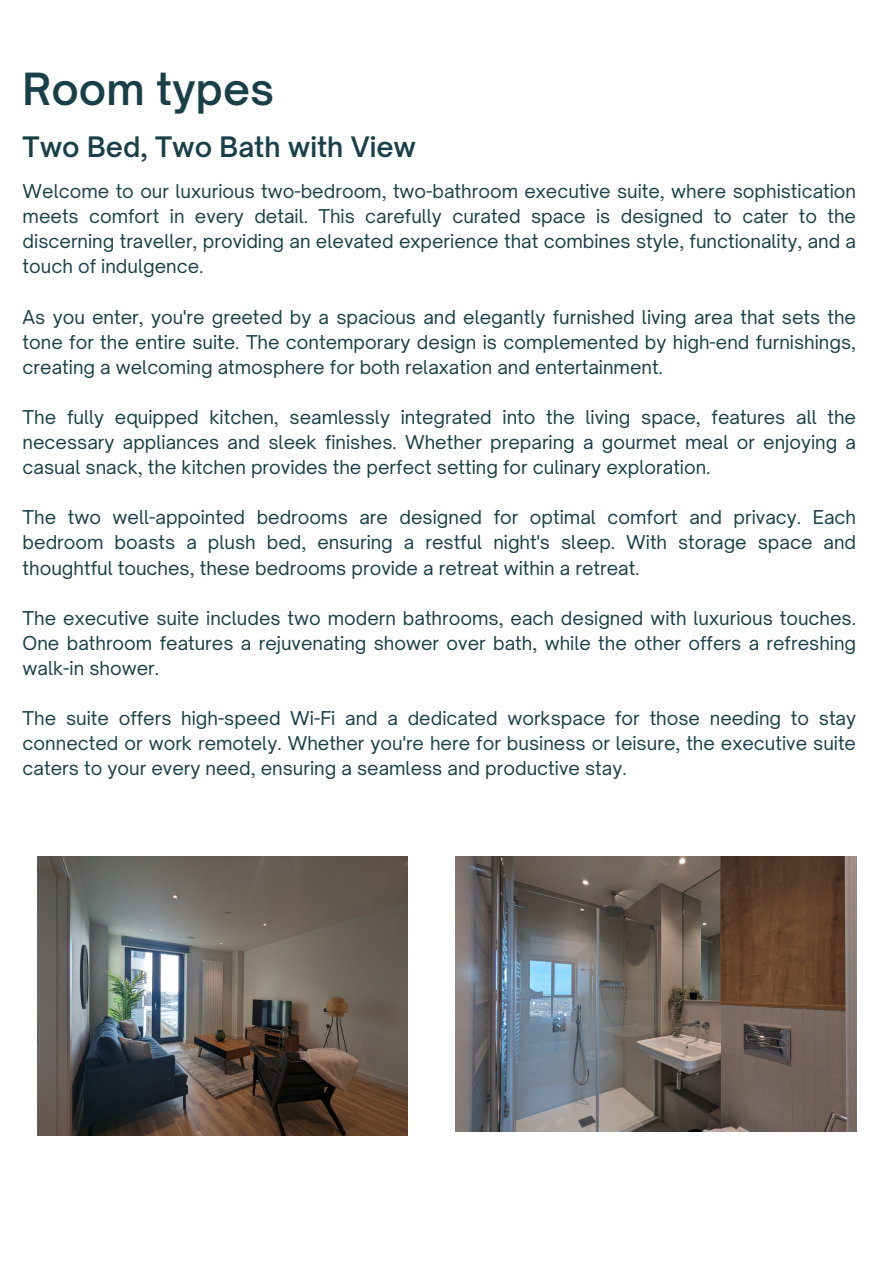
<style>
.page{position:relative;width:894px;height:1264px;background:#fff}
.page>*{position:absolute;margin:0;border:0;box-sizing:border-box;transform-origin:0 0}
.t1{font:600 42.45px "Open Sauce One";color:#194049}
.t2{font:600 27px "Open Sauce One";color:#194049}
.t3{font:18.3px/25px "Open Sauce One";color:#194049;text-align:justify}
</style>
<div class="page">
<img style="left:455px;top:856px;width:401px;height:274px">
<img style="left:37px;top:856px;width:371px;height:279px">
<p class="t1" style="left:23px;top:62px;width:253px">Room types</p>
<p class="t2" style="left:23px;top:130px;width:395px">Two Bed, Two Bath with View</p>
<p class="t3" style="left:23px;top:179px;width:834px">Welcome to our luxurious two-bedroom, two-bathroom executive suite, where sophistication meets comfort in every detail. This carefully curated space is designed to cater to the discerning traveller, providing an elevated experience that combines style, functionality, and a touch of indulgence.</p>
<p class="t3" style="left:23px;top:304px;width:834px">As you enter, you're greeted by a spacious and elegantly furnished living area that sets the tone for the entire suite. The contemporary design is complemented by high-end furnishings, creating a welcoming atmosphere for both relaxation and entertainment.</p>
<p class="t3" style="left:23px;top:404px;width:834px">The fully equipped kitchen, seamlessly integrated into the living space, features all the necessary appliances and sleek finishes. Whether preparing a gourmet meal or enjoying a casual snack, the kitchen provides the perfect setting for culinary exploration.</p>
<p class="t3" style="left:23px;top:505px;width:834px">The two well-appointed bedrooms are designed for optimal comfort and privacy. Each bedroom boasts a plush bed, ensuring a restful night's sleep. With storage space and thoughtful touches, these bedrooms provide a retreat within a retreat.</p>
<p class="t3" style="left:23px;top:605px;width:834px">The executive suite includes two modern bathrooms, each designed with luxurious touches.<br>One bathroom features a rejuvenating shower over bath, while the other offers a refreshing walk-in shower.</p>
<p class="t3" style="left:23px;top:705px;width:834px">The suite offers high-speed Wi-Fi and a dedicated workspace for those needing to stay connected or work remotely. Whether you're here for business or leisure, the executive suite caters to your every need, ensuring a seamless and productive stay.</p>
</div>
